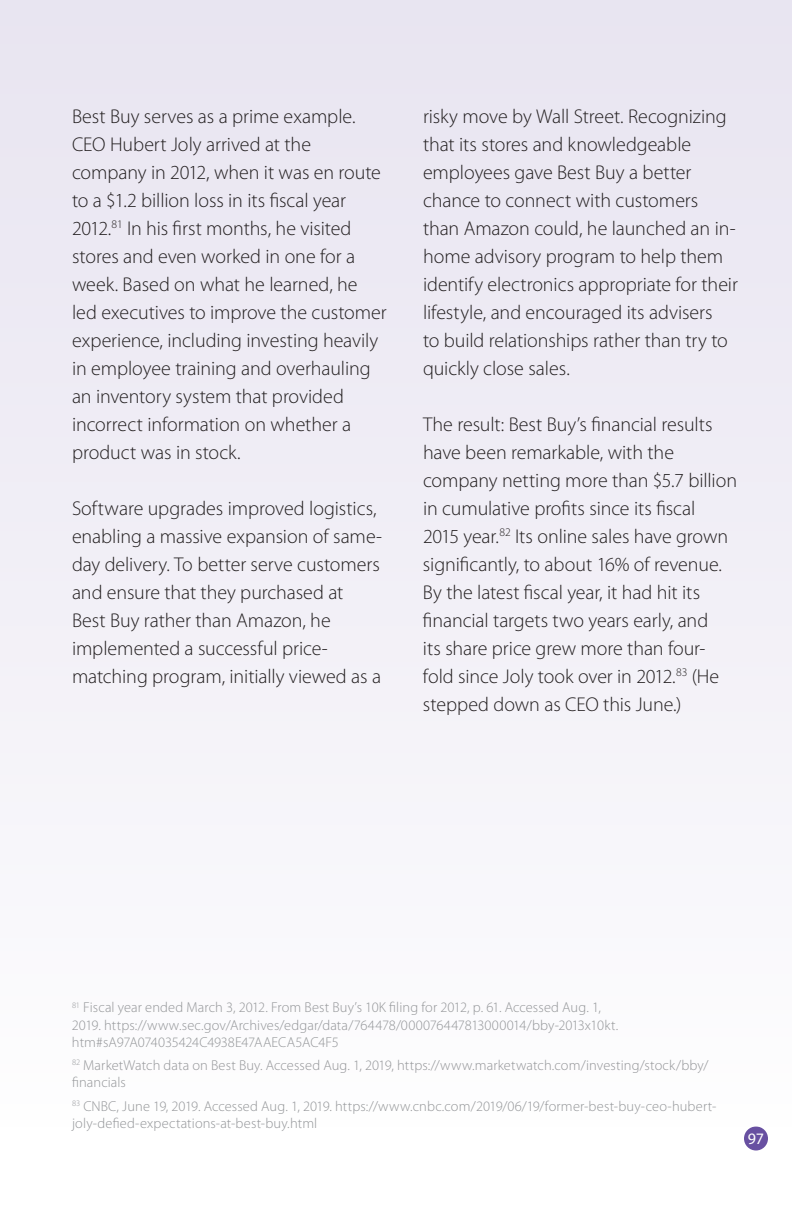
<style>
.page{position:relative;width:792px;height:1224px;background:#fff}
.page>*{position:absolute;margin:0;border:0;box-sizing:border-box;transform-origin:0 0}
.t1{font:300 20px/28px "Myriad Pro";letter-spacing:-.005em;color:#231f20}
.t2{font:16px "Myriad Pro";color:#fff}
.t3{font:300 14.4px/17.2px "Myriad Pro";letter-spacing:.005em;color:#939598}
</style>
<div class="page">
<div style="left:744px;top:1127px;width:24px;height:24px;background:#6850a1;border-radius:50%"></div>
<div style="left:0;top:0;width:792px;height:1127px;background:linear-gradient(to right,#f2f0f7,#f2f0f7)"></div>
<p class="t1" style="left:72px;top:102px;width:316px">Best Buy serves as a prime example.<br>CEO Hubert Joly arrived at the company in 2012, when it was en route to a $1.2 billion loss in its fiscal year 2012.<sup>81</sup> In his first months, he visited stores and even worked in one for a week. Based on what he learned, he led executives to improve the customer experience, including investing heavily in employee training and overhauling an inventory system that provided incorrect information on whether a product was in stock.</p>
<p class="t1" style="left:72px;top:494px;width:312px">Software upgrades improved logistics, enabling a massive expansion of same&shy;day delivery. To better serve customers and ensure that they purchased at<br>Best Buy rather than Amazon, he implemented a successful price&shy;matching program, initially viewed as a</p>
<p class="t1" style="left:423px;top:102px;width:316px">risky move by Wall Street. Recognizing that its stores and knowledgeable employees gave Best Buy a better chance to connect with customers than Amazon could, he launched an in&shy;home advisory program to help them identify electronics appropriate for their lifestyle, and encouraged its advisers<br>to build relationships rather than try to quickly close sales.</p>
<p class="t1" style="left:423px;top:410px;width:316px">The result: Best Buy’s financial results have been remarkable, with the company netting more than $5.7 billion in cumulative profits since its fiscal<br>2015 year.<sup>82</sup> Its online sales have grown significantly, to about 16% of revenue.<br>By the latest fiscal year, it had hit its financial targets two years early, and<br>its share price grew more than four&shy;fold since Joly took over in 2012.<sup>83</sup> (He stepped down as CEO this June.)</p>
<p class="t3" style="left:72px;top:999px;width:548px"><sup>81</sup> Fiscal year ended March 3, 2012. From Best Buy’s 10K filing for 2012, p. 61. Accessed Aug. 1,<br>2019. https://www.sec.gov/Archives/edgar/data/764478/000076447813000014/bby-2013x10kt. htm#sA97A074035424C4938E47AAECA5AC4F5</p>
<p class="t3" style="left:72px;top:1057px;width:638px"><sup>82</sup> MarketWatch data on Best Buy. Accessed Aug. 1, 2019, https://www.marketwatch.com/investing/stock/bby/ financials</p>
<p class="t3" style="left:72px;top:1097px;width:646px"><sup>83</sup> CNBC, June 19, 2019. Accessed Aug. 1, 2019. https://www.cnbc.com/2019/06/19/former-best-buy-ceo-hubert&shy;joly-defied-expectations-at-best-buy.html</p>
<p class="t2" style="left:748px;top:1129px;width:18px">97</p>
</div>
